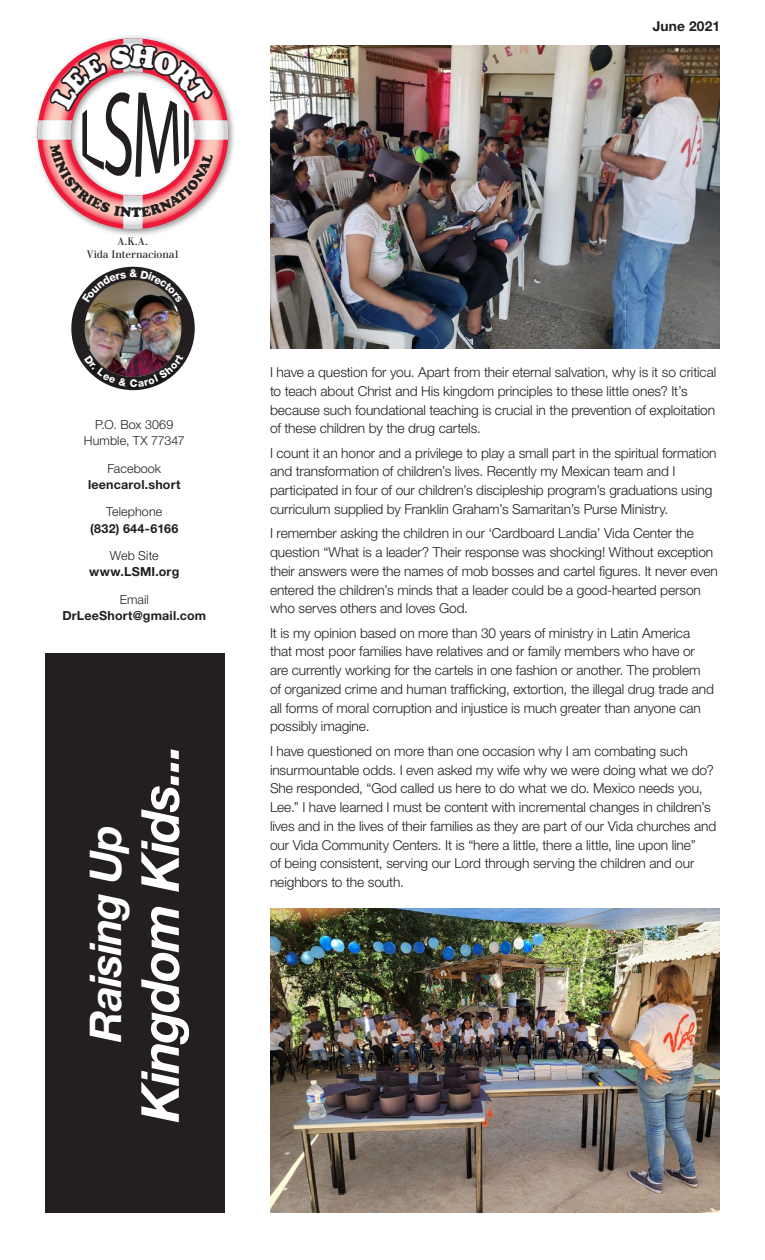
<style>
.page{position:relative;width:765px;height:1260px;background:#fff}
.page>*{position:absolute;margin:0;border:0;box-sizing:border-box;transform-origin:0 0}
.t1{font:italic 700 52.5px "Helvetica Neue LT Pro";color:#fff}
.t2{font:italic 700 43.75px "Helvetica Neue LT Pro";letter-spacing:-.03em;color:#fff}
.Text{font:300 13.75px/18.8px "Helvetica Neue LT Pro";letter-spacing:-.01em;color:#231f20}
.t3{font:700 13.75px "Helvetica Neue LT Pro";letter-spacing:.015em;color:#231f20}
.t4{font:700 12.5px/16.2px "Helvetica Neue LT Pro";letter-spacing:.015em;color:#231f20;text-align:center}
.t5{font:300 12.5px "Helvetica Neue LT Pro";letter-spacing:.005em;color:#231f20}
.t6{font:10.5px/12.6px "Walbaum";letter-spacing:-.005em;color:#231f20;text-align:center}
.s1{font-weight:300}
</style>
<div class="page">
<div style="left:45px;top:654px;width:180px;height:559px;background:#231f20"></div>
<img style="left:73px;top:268px;width:122px;height:123px">
<img style="left:36px;top:102px;width:198px;height:133px">
<img style="left:270px;top:909px;width:450px;height:303px">
<img style="left:271px;top:45px;width:448px;height:304px">
<svg style="left:84px;top:354px;width:100px;height:33px"></svg>
<svg style="left:38px;top:36px;width:190px;height:193px"></svg>
<svg style="left:82px;top:269px;width:100px;height:34px"></svg>
<p class="t3" style="left:653px;top:18px;width:69px">June 2021</p>
<p class="t6" style="left:87px;top:236px;width:93px">A.K.A.<br>Vida Internacional</p>
<p class="t5" style="left:95px;top:417px;width:79px">P.O. Box 3069</p>
<p class="t5" style="left:84px;top:433px;width:102px">Humble, TX 77347</p>
<p class="t4" style="left:88px;top:460px;width:94px"><span class="s1">Facebook </span>leencarol.short</p>
<p class="t5" style="left:106px;top:504px;width:57px">Telephone</p>
<p class="t4" style="left:90px;top:520px;width:89px">(832) 644-6166</p>
<p class="t5" style="left:110px;top:548px;width:50px">Web Site</p>
<p class="t4" style="left:89px;top:564px;width:92px">www.LSMI.org</p>
<p class="t5" style="left:120px;top:592px;width:31px">Email</p>
<p class="t4" style="left:62px;top:607px;width:145px">DrLeeShort@gmail.com</p>
<p class="t2" style="left:79px;top:1042px;width:221px;rotate:-90deg">Raising Up</p>
<p class="t1" style="left:128px;top:1122px;width:380px;rotate:-90deg">Kingdom Kids...</p>
<p class="Text" style="left:270px;top:362px;width:448px">I have a question for you. Apart from their eternal salvation, why is it so critical to teach about Christ and His kingdom principles to these little ones? It’s because such foundational teaching is crucial in the prevention of exploitation of these children by the drug cartels.</p>
<p class="Text" style="left:270px;top:443px;width:448px">I count it an honor and a privilege to play a small part in the spiritual formation and transformation of children’s lives. Recently my Mexican team and I participated in four of our children’s discipleship program’s graduations using curriculum supplied by Franklin Graham’s Samaritan’s Purse Ministry.</p>
<p class="Text" style="left:270px;top:524px;width:449px">I remember asking the children in our ‘Cardboard Landia’ Vida Center the question “What is a leader? Their response was shocking! Without exception their answers were the names of mob bosses and cartel figures. It never even entered the children’s minds that a leader could be a good-hearted person who serves others and loves God.</p>
<p class="Text" style="left:270px;top:623px;width:446px">It is my opinion based on more than 30 years of ministry in Latin America that most poor families have relatives and or family members who have or are currently working for the cartels in one fashion or another. The problem of organized crime and human trafficking, extortion, the illegal drug trade and all forms of moral corruption and injustice is much greater than anyone can possibly imagine.</p>
<p class="Text" style="left:270px;top:741px;width:448px">I have questioned on more than one occasion why I am combating such insurmountable odds. I even asked my wife why we were doing what we do?<br>She responded, “God called us here to do what we do. Mexico needs you, Lee.” I have learned I must be content with incremental changes in children’s lives and in the lives of their families as they are part of our Vida churches and our Vida Community Centers. It is “here a little, there a little, line upon line”<br>of being consistent, serving our Lord through serving the children and our neighbors to the south.</p>
</div>
